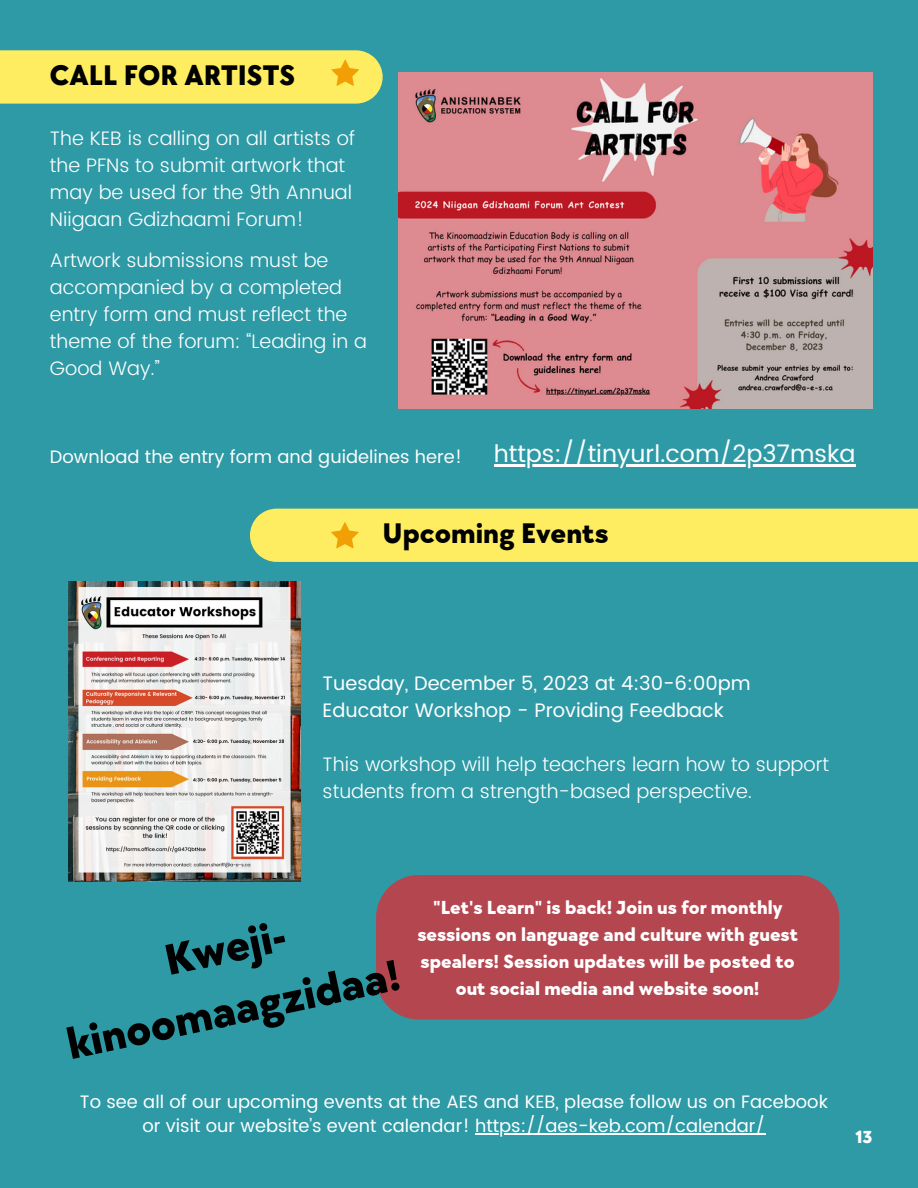
<style>
.page{position:relative;width:918px;height:1188px;background:#2d9aa6}
.page>*{position:absolute;margin:0;border:0;box-sizing:border-box;transform-origin:0 0}
.t1{font:800 45px "TT Chocolates";color:#000}
.t2{font:800 29.25px "TT Chocolates";color:#000}
.t3{font:24px "Poppins";color:#fefefe}
.t4{font:300 19.5px/27px "Poppins";color:#fff}
.t5{font:800 19.5px/27px "TT Chocolates";color:#fff;text-align:center}
.t6{font:19.5px "Poppins";color:#fff}
.t7{font:18px/24.8px "Poppins";color:#fff;text-align:center}
.t8{font:18px "Poppins";color:#fefefe}
.t9{font:800 18px "TT Chocolates";color:#fff}
</style>
<div class="page">
<div style="left:250px;top:509px;width:668px;height:53px;background:#feed60"></div>
<div style="left:376px;top:875px;width:463px;height:145px;background:#b44650"></div>
<img style="left:68px;top:581px;width:232px;height:300px">
<img style="left:399px;top:73px;width:473px;height:335px">
<hr style="left:475px;top:1133px;width:290px;height:2px;background:#fff">
<svg style="left:0;top:50px;width:383px;height:54px;background:#f7e960"></svg>
<hr style="left:494px;top:464px;width:362px;height:2px;background:#fefefe">
<p class="t2" style="left:50px;top:59px;width:247px">CALL FOR ARTISTS</p>
<p class="t4" style="left:50px;top:124px;width:307px">The KEB is calling on all artists of the PFNs to submit artwork that may be used for the 9th Annual<br>Niigaan Gdizhaami Forum!</p>
<p class="t4" style="left:50px;top:247px;width:319px">Artwork submissions must be accompanied by a completed entry form and must reflect the theme of the forum: “Leading in a<br>Good Way.”</p>
<p class="t8" style="left:50px;top:447px;width:414px">Download the entry form and guidelines here!</p>
<p class="t3" style="left:494px;top:439px;width:363px">https://tinyurl.com/2p37mska</p>
<p class="t2" style="left:383px;top:516px;width:227px">Upcoming Events</p>
<p class="t6" style="left:323px;top:671px;width:430px">Tuesday, December 5, 2023 at 4:30-6:00pm</p>
<p class="t6" style="left:323px;top:698px;width:403px">Educator Workshop - Providing Feedback</p>
<p class="t4" style="left:323px;top:750px;width:508px">This workshop will help teachers learn how to support students from a strength-based perspective.</p>
<p class="t1" style="left:160px;top:936px;width:133px;rotate:-12deg">Kweji-</p>
<p class="t1" style="left:62px;top:1020px;width:341px;rotate:-12deg">kinoomaagzidaa!</p>
<p class="t5" style="left:417px;top:895px;width:382px">"Let's Learn" is back! Join us for monthly sessions on language and culture with guest spealers! Session updates will be posted to out social media and website soon!</p>
<p class="t7" style="left:80px;top:1089px;width:750px">To see all of our upcoming events at the AES and KEB, please follow us on Facebook or visit our website’s event calendar! https://aes-keb.com/calendar/</p>
<p class="t9" style="left:856px;top:1127px;width:19px">13</p>
</div>
